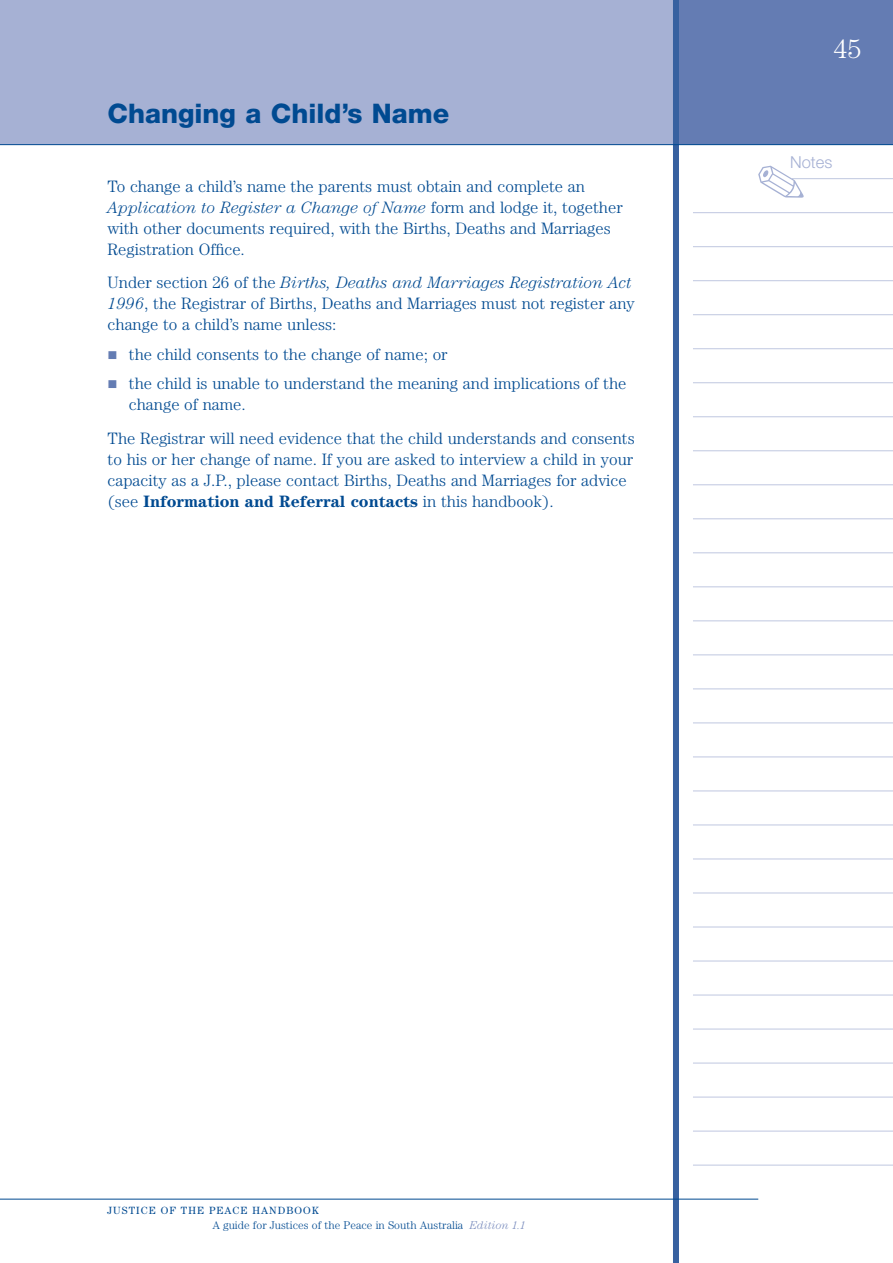
<style>
.page{position:relative;width:893px;height:1263px;background:#fff}
.page>*{position:absolute;margin:0;border:0;box-sizing:border-box;transform-origin:0 0}
.t1{font:800 27px "Helvetica Neue";color:#004a91}
.t2{font:300 27px "Century";color:#fff}
.t3{font:300 16.5px/21px "Century";color:#004a91}
.t4{font:300 16.5px "Helvetica Neue";color:#a6b1d4}
.t5{font:300 11.25px "Century";color:#004a91}
.t6{font:10.5px "Century";letter-spacing:.1em;color:#004a91}
.s1{font-style:italic}
.s2{font-weight:700}
.s3{font-style:italic;color:#788bbd}
</style>
<div class="page">
<div style="left:0;top:0;width:676px;height:145px;background:#a6b1d4"></div>
<div style="left:676px;top:0;width:217px;height:145px;background:#647cb3"></div>
<div style="left:673px;top:0;width:6px;height:1263px;background:#3761a0"></div>
<hr style="left:0;top:1199px;width:758px;height:1px;background:#004a91">
<hr style="left:0;top:144px;width:893px;height:1px;background:#004a91">
<hr style="left:792px;top:178px;width:101px;height:1px;background:#bfc7e0">
<hr style="left:693px;top:212px;width:200px;height:1px;background:#bfc7e0">
<hr style="left:693px;top:246px;width:200px;height:1px;background:#bfc7e0">
<hr style="left:693px;top:280px;width:200px;height:1px;background:#bfc7e0">
<hr style="left:693px;top:314px;width:200px;height:1px;background:#bfc7e0">
<hr style="left:693px;top:348px;width:200px;height:1px;background:#bfc7e0">
<hr style="left:693px;top:383px;width:200px;height:1px;background:#bfc7e0">
<hr style="left:693px;top:417px;width:200px;height:1px;background:#bfc7e0">
<hr style="left:693px;top:451px;width:200px;height:1px;background:#bfc7e0">
<hr style="left:693px;top:485px;width:200px;height:1px;background:#bfc7e0">
<hr style="left:693px;top:519px;width:200px;height:1px;background:#bfc7e0">
<hr style="left:693px;top:553px;width:200px;height:1px;background:#bfc7e0">
<hr style="left:693px;top:587px;width:200px;height:1px;background:#bfc7e0">
<hr style="left:693px;top:621px;width:200px;height:1px;background:#bfc7e0">
<hr style="left:693px;top:655px;width:200px;height:1px;background:#bfc7e0">
<hr style="left:693px;top:689px;width:200px;height:1px;background:#bfc7e0">
<hr style="left:693px;top:723px;width:200px;height:1px;background:#bfc7e0">
<hr style="left:693px;top:757px;width:200px;height:1px;background:#bfc7e0">
<hr style="left:693px;top:791px;width:200px;height:1px;background:#bfc7e0">
<hr style="left:693px;top:825px;width:200px;height:1px;background:#bfc7e0">
<hr style="left:693px;top:859px;width:200px;height:1px;background:#bfc7e0">
<hr style="left:693px;top:893px;width:200px;height:1px;background:#bfc7e0">
<hr style="left:693px;top:927px;width:200px;height:1px;background:#bfc7e0">
<hr style="left:693px;top:961px;width:200px;height:1px;background:#bfc7e0">
<hr style="left:693px;top:995px;width:200px;height:1px;background:#bfc7e0">
<hr style="left:693px;top:1029px;width:200px;height:1px;background:#bfc7e0">
<hr style="left:693px;top:1063px;width:200px;height:1px;background:#bfc7e0">
<hr style="left:693px;top:1097px;width:200px;height:1px;background:#bfc7e0">
<hr style="left:693px;top:1131px;width:200px;height:1px;background:#bfc7e0">
<hr style="left:693px;top:1165px;width:200px;height:1px;background:#bfc7e0">
<svg style="left:792px;top:178px;width:12px;height:2px"></svg>
<h1 class="t1" style="left:108px;top:104px;width:343px">Changing a Child’s Name</h1>
<p class="t3" style="left:108px;top:177px;width:517px">To change a child’s name the parents must obtain and complete an <span class="s1">Application to Register a Change of Name</span> form and lodge it, together with other documents required, with the Births, Deaths and Marriages Registration Office.</p>
<p class="t3" style="left:108px;top:274px;width:529px">Under section 26 of the <span class="s1">Births, Deaths and Marriages Registration Act<br>1996</span>, the Registrar of Births, Deaths and Marriages must not register any change to a child’s name unless:</p>
<p class="t3" style="left:129px;top:341px;width:499px;line-height:29.5px">the child consents to the change of name; or<br>the child is unable to understand the meaning and implications of the</p>
<p class="t3" style="left:108px;top:389px;width:528px;line-height:33.8px;text-indent:21px">change of name.<br>The Registrar will need evidence that the child understands and consents</p>
<p class="t3" style="left:108px;top:450px;width:527px">to his or her change of name. If you are asked to interview a child in your capacity as a J.P., please contact Births, Deaths and Marriages for advice (see <span class="s2">Information and Referral contacts</span> in this handbook).</p>
<h1 class="t2" style="left:833px;top:40px;width:30px">45</h1>
<p class="t4" style="left:790px;top:156px;width:44px">Notes</p>
<p class="t6" style="left:108px;top:1207px;width:213px">JUSTICE OF THE PEACE HANDBOOK</p>
<p class="t5" style="left:212px;top:1221px;width:315px">A guide for Justices of the Peace in South Australia <span class="s3">Edition 1.1</span></p>
</div>
